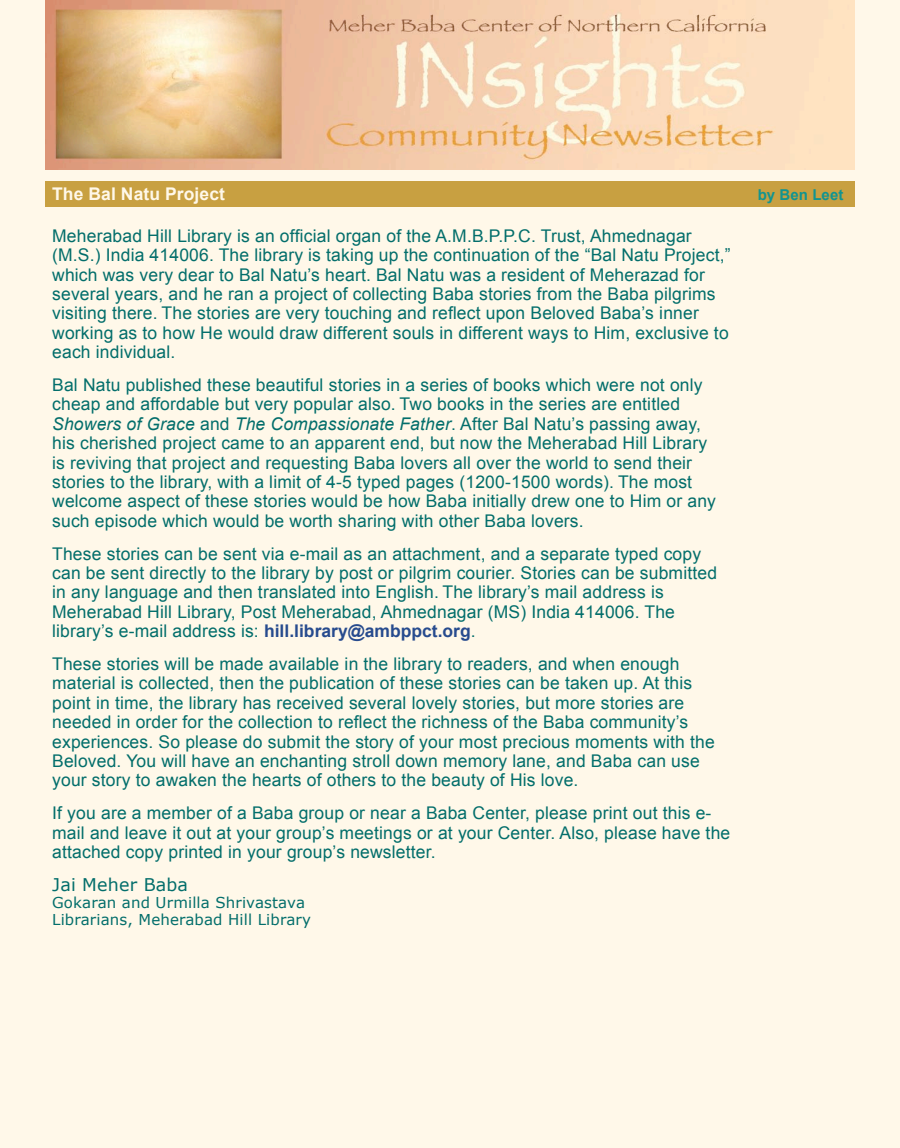
<style>
.page{position:relative;width:900px;height:1148px;background:#fff8e9}
.page>*{position:absolute;margin:0;border:0;box-sizing:border-box;transform-origin:0 0}
.t1{font:17.5px/19.4px "Arial";letter-spacing:.01em;color:#036e6b}
.t2{font:700 17.5px "Arial";letter-spacing:.005em;color:#fff8e9}
.t3{font:17.5px "Verdana";letter-spacing:.01em;color:#036e6b}
.t4{font:15px/16.9px "Verdana";letter-spacing:.01em;color:#036e6b}
.t5{font:700 15px "Arial";letter-spacing:.005em;color:#129490}
.s1{font-style:italic}
.s2{font-weight:700;color:#274b8e}
</style>
<div class="page">
<img style="left:45px;top:0;width:810px;height:170px">
<div style="left:45px;top:181px;width:810px;height:26px;background:#c8a041"></div>
<p class="t2" style="left:52px;top:182px;width:174px">The Bal Natu Project</p>
<p class="t5" style="left:758px;top:185px;width:87px">by Ben Leet</p>
<p class="t1" style="left:52px;top:226px;width:680px">Meherabad Hill Library is an official organ of the A.M.B.P.P.C. Trust, Ahmednagar (M.S.) India 414006. The library is taking up the continuation of the “Bal Natu Project,” which was very dear to Bal Natu’s heart. Bal Natu was a resident of Meherazad for several years, and he ran a project of collecting Baba stories from the Baba pilgrims visiting there. The stories are very touching and reflect upon Beloved Baba’s inner working as to how He would draw different souls in different ways to Him, exclusive to each individual.</p>
<p class="t1" style="left:52px;top:375px;width:665px">Bal Natu published these beautiful stories in a series of books which were not only cheap and affordable but very popular also. Two books in the series are entitled <span class="s1">Showers of Grace</span> and <span class="s1">The Compassionate Father</span>. After Bal Natu’s passing away, his cherished project came to an apparent end, but now the Meherabad Hill Library is reviving that project and requesting Baba lovers all over the world to send their stories to the library, with a limit of 4-5 typed pages (1200-1500 words). The most welcome aspect of these stories would be how Baba initially drew one to Him or any such episode which would be worth sharing with other Baba lovers.</p>
<p class="t1" style="left:52px;top:544px;width:666px">These stories can be sent via e-mail as an attachment, and a separate typed copy can be sent directly to the library by post or pilgrim courier. Stories can be submitted in any language and then translated into English. The library’s mail address is Meherabad Hill Library, Post Meherabad, Ahmednagar (MS) India 414006. The library’s e-mail address is: <span class="s2">hill.library@ambppct.org</span>.</p>
<p class="t1" style="left:52px;top:654px;width:664px">These stories will be made available in the library to readers, and when enough material is collected, then the publication of these stories can be taken up. At this point in time, the library has received several lovely stories, but more stories are needed in order for the collection to reflect the richness of the Baba community’s experiences. So please do submit the story of your most precious moments with the Beloved. You will have an enchanting stroll down memory lane, and Baba can use your story to awaken the hearts of others to the beauty of His love.</p>
<p class="t1" style="left:52px;top:803px;width:680px">If you are a member of a Baba group or near a Baba Center, please print out this e&shy;mail and leave it out at your group’s meetings or at your Center. Also, please have the attached copy printed in your group’s newsletter.</p>
<p class="t3" style="left:52px;top:873px;width:137px">Jai Meher Baba</p>
<p class="t4" style="left:52px;top:893px;width:260px">Gokaran and Urmilla Shrivastava<br>Librarians, Meherabad Hill Library</p>
</div>
